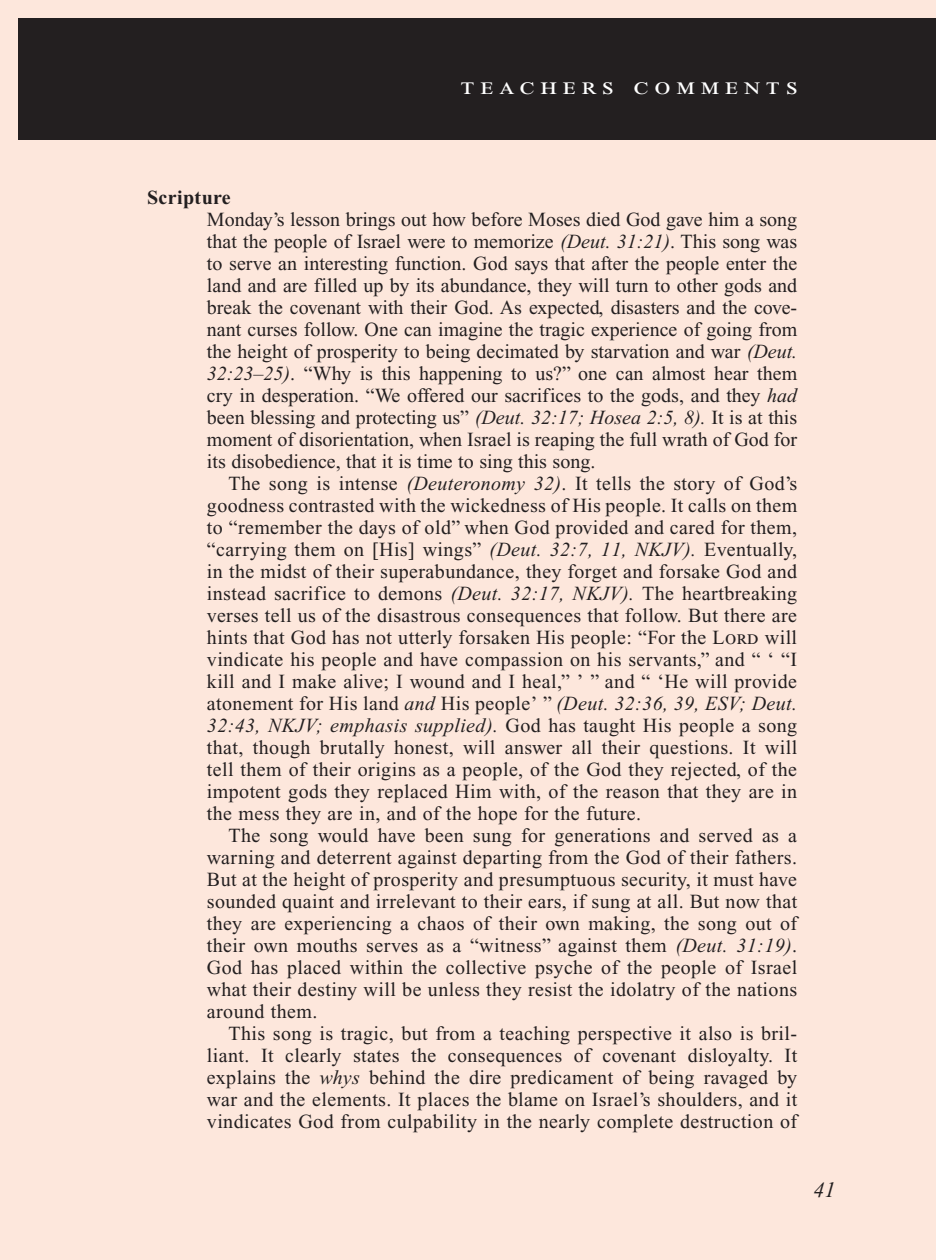
<style>
.page{position:relative;width:936px;height:1260px;background:#fde7dc}
.page>*{position:absolute;margin:0;border:0;box-sizing:border-box;transform-origin:0 0}
.Teachers_Comments_He{font:24px "Times New Roman PS Std";letter-spacing:.2em;color:#fff;scale:1.2 1}
.PageNumbers{font:italic 22px "Times New Roman PS Std";color:#231f20}
.Objectives_Body_Text{font:20px/22px "Times New Roman PS Std";letter-spacing:.02em;color:#231f20;text-align:justify}
.Objectives_Body_Text-2{font:20px/22px "Times New Roman PS Std";color:#231f20}
.Roman_Numeral_Sub_He{font:700 20px "Times New Roman PS Std";letter-spacing:.02em;color:#231f20}
.s1{font-style:italic}
</style>
<div class="page">
<div style="left:18px;top:18px;width:918px;height:122px;background:#231f20"></div>
<p class="Teachers_Comments_He" style="left:461px;top:73px;width:283px">teachers comments</p>
<p class="Roman_Numeral_Sub_He" style="left:147px;top:187px;width:85px">Scripture</p>
<p class="Objectives_Body_Text-2" style="left:207px;top:209px;width:592px">Monday’s lesson brings out how before Moses died God gave him a song that the people of Israel were to memorize <span class="s1">(Deut. 31:21)</span>. This song was to serve an interesting function. God says that after the people enter the land and are filled up by its abundance, they will turn to other gods and break the covenant with their God. As expected, disasters and the cove&shy;nant curses follow. One can imagine the tragic experience of going from the height of prosperity to being decimated by starvation and war <span class="s1">(Deut.<br>32:23–25)</span>. “Why is this happening to us?” one can almost hear them cry in desperation. “We offered our sacrifices to the gods, and they <span class="s1">had </span>been blessing and protecting us” <span class="s1">(Deut. 32:17; Hosea 2:5, 8).</span> It is at this moment of disorientation, when Israel is reaping the full wrath of God for its disobedience, that it is time to sing this song.</p>
<p class="Objectives_Body_Text" style="left:207px;top:473px;width:592px;text-align:left;text-indent:22px">The song is intense <span class="s1">(Deuteronomy 32)</span>. It tells the story of God’s goodness contrasted with the wickedness of His people. It calls on them to “remember the days of old” when God provided and cared for them, “carrying them on [His] wings” <span class="s1">(Deut. 32:7, 11, NKJV).</span> Eventually, in the midst of their superabundance, they forget and forsake God and instead sacrifice to demons <span class="s1">(Deut. 32:17, NKJV).</span> The heartbreaking verses tell us of the disastrous consequences that follow. But there are hints that God has not utterly forsaken His people: “For the Lord will vindicate his people and have compassion on his servants,” and “ ‘ “I kill and I make alive; I wound and I heal,” ’ ” and “ ‘He will provide atonement for His land <span class="s1">and</span> His people’ ” <span class="s1">(Deut. 32:36, 39, ESV; Deut.<br>32:43, NKJV; emphasis supplied).</span> God has taught His people a song that, though brutally honest, will answer all their questions. It will tell them of their origins as a people, of the God they rejected, of the impotent gods they replaced Him with, of the reason that they are in the mess they are in, and of the hope for the future.</p>
<p class="Objectives_Body_Text" style="left:207px;top:825px;width:592px;text-indent:22px">The song would have been sung for generations and served as a warning and deterrent against departing from the God of their fathers.<br>But at the height of prosperity and presumptuous security, it must have sounded quaint and irrelevant to their ears, if sung at all. But now that they are experiencing a chaos of their own making, the song out of their own mouths serves as a “witness” against them <span class="s1">(Deut. 31:19)</span>.<br>God has placed within the collective psyche of the people of Israel what their destiny will be unless they resist the idolatry of the nations around them.</p>
<p class="Objectives_Body_Text" style="left:207px;top:1023px;width:592px;text-indent:22px">This song is tragic, but from a teaching perspective it also is bril&shy;liant. It clearly states the consequences of covenant disloyalty. It explains the <span class="s1">whys</span> behind the dire predicament of being ravaged by war and the elements. It places the blame on Israel’s shoulders, and it vindicates God from culpability in the nearly complete destruction of</p>
<p class="PageNumbers" style="left:813px;top:1178px;width:23px">41</p>
</div>
